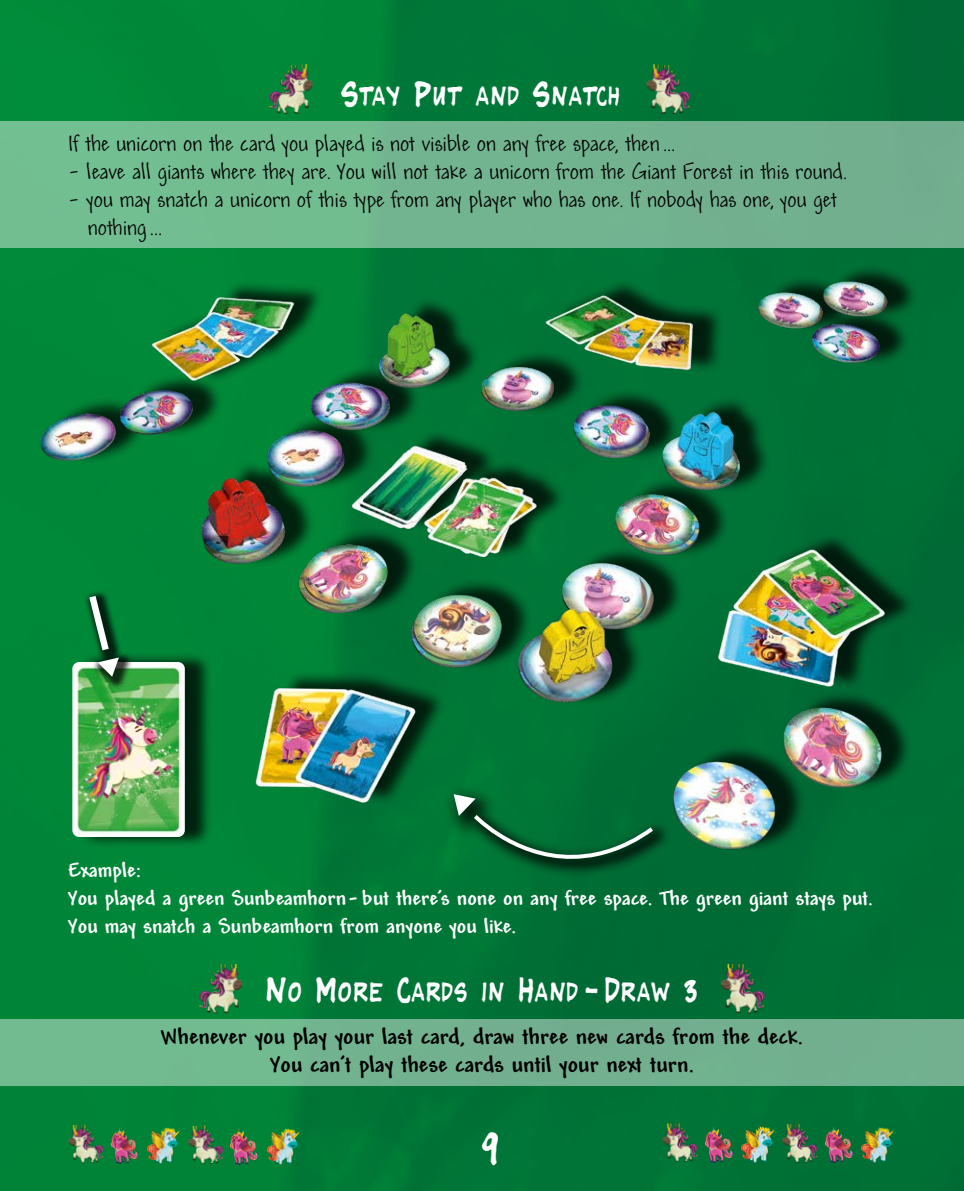
<style>
.page{position:relative;width:964px;height:1191px;background:#fff}
.page>*{position:absolute;margin:0;border:0;box-sizing:border-box;transform-origin:0 0}
.t1{font:500 38px "Handmade";color:#fff}
.t2{font:500 26px "Handmade";color:#fff}
.t3{font:24px/28px "Andy";color:#000}
.t4{font:700 24px/28px "Andy";color:#000;text-align:center}
.t5{font:700 22px/28px "Andy";color:#fff}
</style>
<div class="page">
<img style="left:0;top:0;width:964px;height:1191px">
<img style="left:13px;top:260px;width:951px;height:623px">
<div style="left:0;top:122px;width:964px;height:126px;background:#72b390"></div>
<div style="left:0;top:1019px;width:964px;height:67px;background:#72b18f"></div>
<img style="left:68px;top:1124px;width:35px;height:39px">
<img style="left:111px;top:1128px;width:27px;height:35px">
<img style="left:146px;top:1125px;width:36px;height:38px">
<img style="left:188px;top:1125px;width:35px;height:39px">
<img style="left:231px;top:1129px;width:27px;height:35px">
<img style="left:265px;top:1126px;width:37px;height:38px">
<img style="left:662px;top:1123px;width:35px;height:39px">
<img style="left:705px;top:1127px;width:27px;height:35px">
<img style="left:740px;top:1124px;width:36px;height:38px">
<img style="left:782px;top:1123px;width:35px;height:39px">
<img style="left:825px;top:1128px;width:27px;height:34px">
<img style="left:860px;top:1125px;width:36px;height:37px">
<div style="left:79px;top:651px;width:133px;height:197px;background:#000;opacity:.75"></div>
<img style="left:72px;top:662px;width:113px;height:175px">
<div style="left:83px;top:590px;width:50px;height:101px;background:#000;opacity:.75"></div>
<svg style="left:85px;top:589px;width:34px;height:87px"></svg>
<div style="left:443px;top:783px;width:57px;height:58px;background:#000;opacity:.75"></div>
<div style="left:466px;top:806px;width:206px;height:72px;background:#000;opacity:.75"></div>
<svg style="left:454px;top:794px;width:203px;height:79px;background:#0f6e3b"></svg>
<img style="left:268px;top:64px;width:45px;height:50px">
<img style="left:645px;top:64px;width:46px;height:50px">
<img style="left:198px;top:963px;width:45px;height:51px">
<img style="left:720px;top:963px;width:45px;height:51px">
<p class="t2" style="left:340px;top:74px;width:281px">Stay Put and Snatch</p>
<p class="t3" style="left:68px;top:130px;width:608px">If the unicorn on the card you played is not visible on any free space, then ...</p>
<p class="t3" style="left:68px;top:158px;width:780px">- leave all giants where they are. You will not take a unicorn from the Giant Forest in this round.</p>
<p class="t3" style="left:88px;top:186px;width:751px;text-indent:-20px">- you may snatch a unicorn of this type from any player who has one. If nobody has one, you get nothing...</p>
<p class="t5" style="left:68px;top:857px;width:806px">Example:<br>You played a green Sunbeamhorn-but there's none on any free space. The green giant stays put.<br>You may snatch a Sunbeamhorn from anyone you like.</p>
<p class="t2" style="left:266px;top:970px;width:434px">No More Cards in Hand - Draw 3</p>
<p class="t4" style="left:161px;top:1023px;width:644px">Whenever you play your last card, draw three new cards from the deck.<br>You can’t play these cards until your next turn.</p>
<h1 class="t1" style="left:481px;top:1117px;width:21px">9</h1>
</div>
